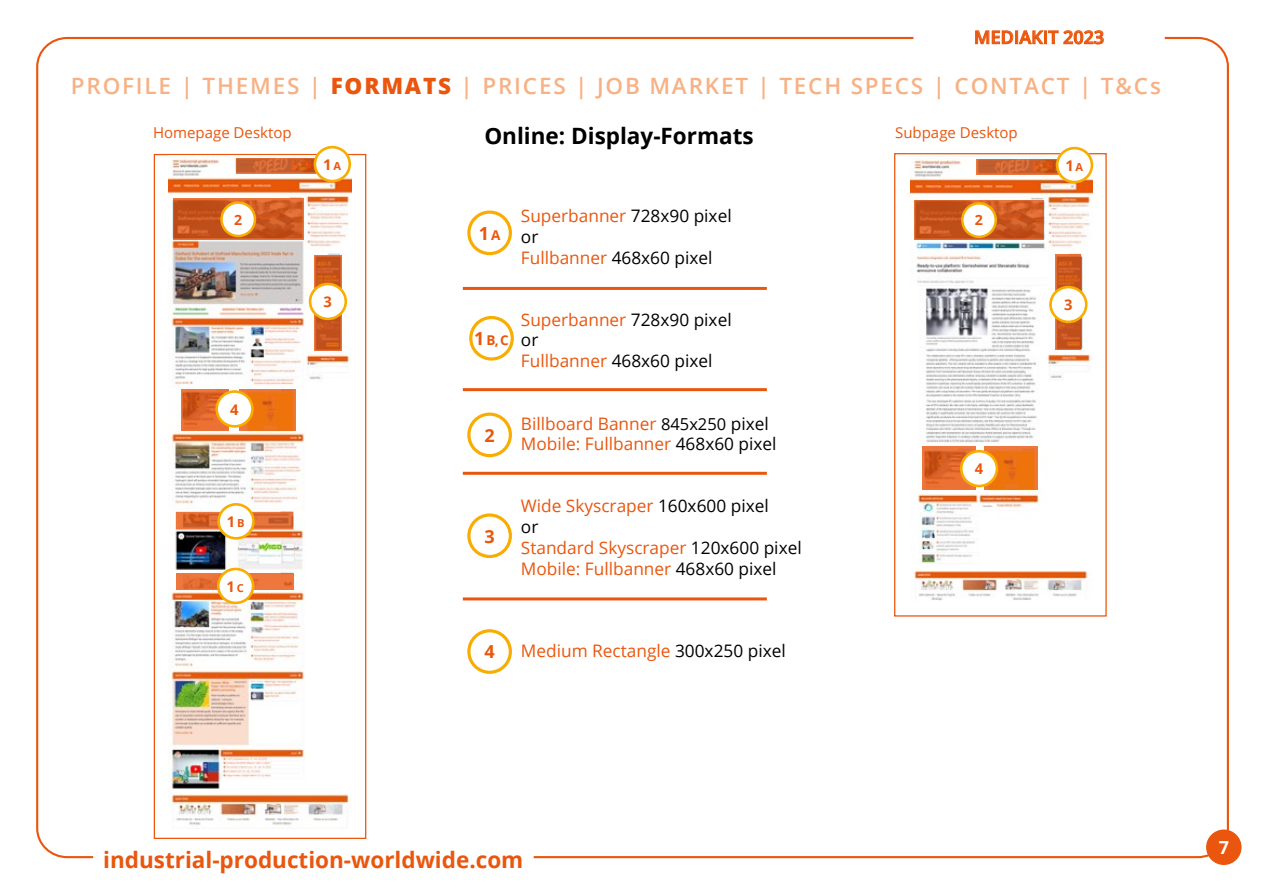
<style>
.page{position:relative;width:1263px;height:893px;background:#fff}
.page>*{position:absolute;margin:0;border:0;box-sizing:border-box;transform-origin:0 0}
.t1{font:600 22.5px "Open Sans";letter-spacing:.08em;color:#f7b184}
.t2{font:700 22.5px "Open Sans";color:#ea560d}
.t3{font:700 22.5px "Open Sans";color:#000}
.t4{font:600 18px "Open Sans";color:#ea560d}
.t5{font:700 18px "Open Sans";color:#ea560d}
.t6{font:700 18px "Open Sans";color:#fff}
.t7{font:17.25px/20.7px "Open Sans";color:#ea560d}
.t8{font:17.25px/20.7px "Open Sans";color:#000}
.t9{font:15px "Open Sans";color:#ea560d}
.t10{font:700 14.7px "Open Sans";color:#ea560d}
.t11{font:700 14.1px "Open Sans";color:#ea560d}
.t12{font:700 13.5px "Open Sans";color:#ea560d}
.s1{font-weight:800;color:#ea560d}
.s2{font-size:11.1px}
.s3{font-size:13.5px}
.s4{color:#ea560d}
.s5{font-size:18px}
.s6{font-size:16.5px;color:#000}
.s7{color:#000}
</style>
<div class="page">
<div style="left:467px;top:211px;width:45px;height:44px;border:3px solid #f8ad00;border-radius:50%"></div>
<div style="left:469px;top:316px;width:45px;height:45px;border:3px solid #f8ad00;border-radius:50%"></div>
<div style="left:467px;top:413px;width:45px;height:44px;border:3px solid #f8ad00;border-radius:50%"></div>
<div style="left:467px;top:513px;width:45px;height:45px;border:3px solid #f8ad00;border-radius:50%"></div>
<div style="left:467px;top:629px;width:45px;height:45px;border:3px solid #f8ad00;border-radius:50%"></div>
<hr style="left:463px;top:287px;width:304px;height:3px;background:#ea560d">
<hr style="left:463px;top:388px;width:304px;height:3px;background:#ea560d">
<hr style="left:463px;top:472px;width:304px;height:3px;background:#ea560d">
<hr style="left:463px;top:597px;width:304px;height:3px;background:#ea560d">
<svg style="left:913px;top:30px;width:252px;height:15px"></svg>
<div style="left:1206px;top:829px;width:35px;height:36px;background:#ea560d;border-radius:50%"></div>
<div style="left:894px;top:153px;width:213px;height:464px;background:#fff;border:1px solid #ea560d"></div>
<img style="left:910px;top:157px;width:182px;height:443px">
<svg style="left:1056px;top:254px;width:25px;height:96px;background:#cb581e"></svg>
<svg style="left:914px;top:200px;width:129px;height:40px;background:#ca5720"></svg>
<div style="left:962px;top:203px;width:34px;height:34px;background:#fff;border-radius:50%"></div>
<div style="left:961px;top:202px;width:36px;height:36px;border:3px solid #f8ad00;border-radius:50%"></div>
<svg style="left:922px;top:446px;width:54px;height:44px;background:#df672a"></svg>
<svg style="left:984px;top:446px;width:54px;height:44px;background:#ec7317"></svg>
<div style="left:961px;top:451px;width:36px;height:35px;background:#fff;border-radius:50%"></div>
<div style="left:960px;top:450px;width:38px;height:37px;border:3px solid #f8ad00;border-radius:50%"></div>
<div style="left:154px;top:154px;width:212px;height:685px;background:#fff;border:1px solid #ea560d"></div>
<img style="left:168px;top:156px;width:184px;height:673px">
<svg style="left:173px;top:198px;width:130px;height:42px;background:#cb5921"></svg>
<svg style="left:176px;top:573px;width:117px;height:17px"></svg>
<div style="left:221px;top:203px;width:34px;height:33px;background:#fff;border-radius:50%"></div>
<div style="left:220px;top:201px;width:36px;height:36px;border:3px solid #f8ad00;border-radius:50%"></div>
<svg style="left:314px;top:256px;width:28px;height:95px;background:#cc5a20"></svg>
<div style="left:310px;top:284px;width:36px;height:35px;background:#fff;border-radius:50%"></div>
<div style="left:309px;top:283px;width:38px;height:37px;border:3px solid #f8ad00;border-radius:50%"></div>
<svg style="left:181px;top:390px;width:48px;height:41px;background:#dd6427"></svg>
<svg style="left:239px;top:390px;width:57px;height:41px;background:#ec7314"></svg>
<div style="left:217px;top:391px;width:35px;height:35px;background:#fff;border-radius:50%"></div>
<div style="left:215px;top:390px;width:39px;height:38px;border:3px solid #f8ad00;border-radius:50%"></div>
<svg style="left:176px;top:512px;width:117px;height:18px"></svg>
<div style="left:219px;top:504px;width:34px;height:34px;background:#fff;border-radius:50%"></div>
<div style="left:217px;top:503px;width:38px;height:37px;border:3px solid #f8ad00;border-radius:50%"></div>
<div style="left:218px;top:569px;width:35px;height:34px;background:#fff;border-radius:50%"></div>
<div style="left:217px;top:568px;width:37px;height:36px;border:3px solid #f8ad00;border-radius:50%"></div>
<svg style="left:236px;top:159px;width:81px;height:15px"></svg>
<div style="left:315px;top:147px;width:35px;height:34px;background:#fff;border-radius:50%"></div>
<div style="left:314px;top:146px;width:37px;height:36px;border:3px solid #f8ad00;border-radius:50%"></div>
<div style="left:1050px;top:287px;width:36px;height:35px;background:#fff;border-radius:50%"></div>
<div style="left:1049px;top:286px;width:38px;height:37px;border:3px solid #f8ad00;border-radius:50%"></div>
<svg style="left:976px;top:160px;width:83px;height:15px"></svg>
<div style="left:1057px;top:148px;width:35px;height:34px;background:#fff;border-radius:50%"></div>
<div style="left:1056px;top:147px;width:37px;height:36px;border:3px solid #f8ad00;border-radius:50%"></div>
<p class="t4" style="left:974px;top:25px;width:132px">MEDIAKIT 2023</p>
<h1 class="t1" style="left:71px;top:70px;width:1091px">PROFILE | THEMES | <span class="s1">FORMATS</span> | PRICES | JOB MARKET | TECH SPECS | CONTACT | T&amp;Cs</h1>
<p class="t9" style="left:153px;top:122px;width:140px">Homepage Desktop</p>
<p class="t9" style="left:895px;top:122px;width:124px">Subpage Desktop</p>
<h1 class="t3" style="left:484px;top:120px;width:271px">Online: Display-Formats</h1>
<p class="t11" style="left:234px;top:210px;width:10px">2</p>
<p class="t10" style="left:230px;top:399px;width:10px">4</p>
<p class="t10" style="left:227px;top:511px;width:19px">1 <span class="s2">B</span></p>
<p class="t10" style="left:227px;top:576px;width:19px">1 <span class="s2">C</span></p>
<p class="t10" style="left:323px;top:154px;width:19px">1 <span class="s2">A</span></p>
<p class="t10" style="left:324px;top:291px;width:10px">3</p>
<p class="t5" style="left:479px;top:220px;width:23px">1 <span class="s3">A</span></p>
<p class="t8" style="left:521px;top:205px;width:212px"><span class="s4">Superbanner</span> 728x90 pixel or<br><span class="s4">Fullbanner</span> 468x60 pixel</p>
<p class="t12" style="left:474px;top:331px;width:36px"><span class="s5">1</span> B, C</p>
<p class="t8" style="left:521px;top:309px;width:212px"><span class="s4">Superbanner</span> 728x90 pixel or<br><span class="s4">Fullbanner</span> 468x60 pixel</p>
<p class="t5" style="left:484px;top:422px;width:12px">2</p>
<p class="t5" style="left:484px;top:523px;width:12px">3</p>
<p class="t7" style="left:521px;top:412px;width:257px">Billboard Banner <span class="s6">845x250</span> <span class="s7">pixel<br></span>Mobile: Fullbanner <span class="s7">468x60 pixel</span></p>
<p class="t7" style="left:521px;top:495px;width:282px">Wide Skyscraper <span class="s7">160x600 pixel<br>or<br></span>Standard Skyscraper <span class="s7">120x600 pixel<br></span>Mobile: Fullbanner <span class="s7">468x60 pixel</span></p>
<p class="t5" style="left:484px;top:639px;width:12px">4</p>
<p class="t7" style="left:521px;top:640px;width:266px">Medium Rectangle <span class="s7">300x250 pixel</span></p>
<p class="t11" style="left:975px;top:210px;width:10px">2</p>
<p class="t10" style="left:975px;top:458px;width:10px">4</p>
<p class="t10" style="left:1065px;top:155px;width:19px">1 <span class="s2">A</span></p>
<p class="t10" style="left:1064px;top:294px;width:10px">3</p>
<h1 class="t2" style="left:103px;top:844px;width:422px">industrial-production-worldwide.com</h1>
<p class="t6" style="left:1219px;top:835px;width:12px">7</p>
</div>
